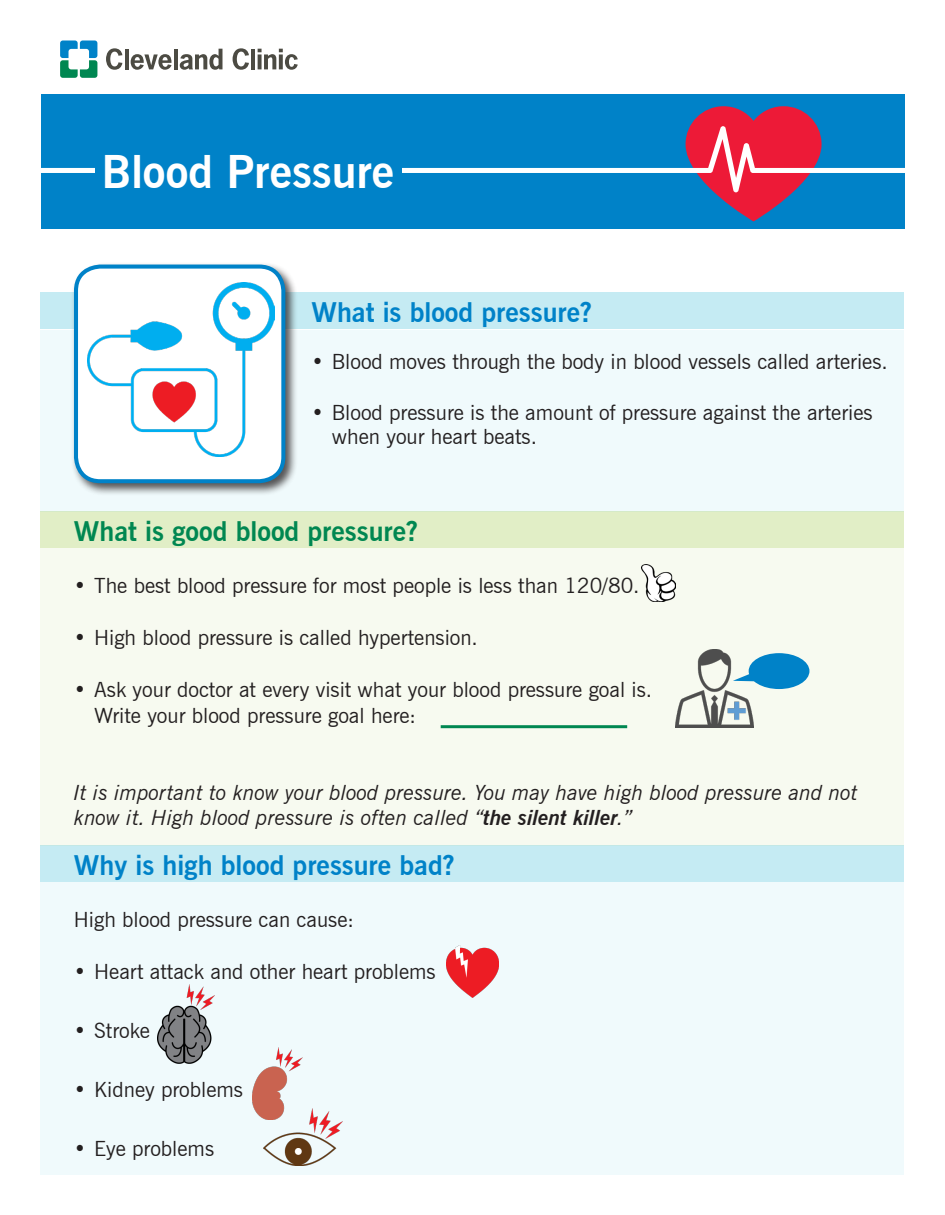
<style>
.page{position:relative;width:945px;height:1215px;background:#fff}
.page>*{position:absolute;margin:0;border:0;box-sizing:border-box;transform-origin:0 0}
.t1{font:700 45px "News Gothic BT";color:#fff}
.t2{font:700 27px "News Gothic BT";color:#0082c8}
.t3{font:700 27px "News Gothic BT";color:#008751}
.Bullets{font:21px/24px "News Gothic BT";color:#231f20}
.Bullets-2{font:italic 21px/25.2px "News Gothic BT";color:#231f20}
.s1{font-weight:700}
</style>
<div class="page">
<div style="left:40px;top:293px;width:864px;height:36px;background:#c5ebf3"></div>
<div style="left:40px;top:511px;width:864px;height:36px;background:#e1eec6"></div>
<div style="left:40px;top:845px;width:864px;height:36px;background:#c5ebf3"></div>
<div style="left:40px;top:330px;width:864px;height:181px;background:#f0fafc"></div>
<div style="left:40px;top:548px;width:864px;height:297px;background:#f7faf0"></div>
<div style="left:40px;top:882px;width:864px;height:292px;background:#f0fafc"></div>
<div style="left:71px;top:261px;width:227px;height:235px;background:#231f20;opacity:.75"></div>
<div style="left:76px;top:267px;width:207px;height:214px;background:#fff;border-radius:24px"></div>
<div style="left:74px;top:265px;width:211px;height:218px;border:4px solid #0082c8;border-radius:24px"></div>
<div style="left:41px;top:94px;width:864px;height:135px;background:#0082c8"></div>
<svg style="left:106px;top:48px;width:16px;height:22px"></svg>
<hr style="left:125px;top:49px;width:4px;height:20px;background:#4c4b43">
<svg style="left:131px;top:54px;width:41px;height:16px"></svg>
<hr style="left:174px;top:49px;width:4px;height:20px;background:#4c4b43">
<svg style="left:180px;top:49px;width:43px;height:21px"></svg>
<svg style="left:233px;top:48px;width:16px;height:22px"></svg>
<hr style="left:251px;top:49px;width:4px;height:20px;background:#4c4b43">
<svg style="left:258px;top:49px;width:40px;height:21px"></svg>
<svg style="left:60px;top:40px;width:37px;height:38px"></svg>
<svg style="left:690px;top:106px;width:127px;height:115px"></svg>
<svg style="left:41px;top:126px;width:864px;height:66px"></svg>
<div style="left:96px;top:107px;width:306px;height:99px;background:#0082c8"></div>
<div style="left:749px;top:653px;width:60px;height:36px;background:#0082c8;border-radius:50%"></div>
<img style="left:675px;top:650px;width:78px;height:78px">
<svg style="left:733px;top:671px;width:22px;height:11px"></svg>
<img style="left:641px;top:564px;width:34px;height:37px">
<img style="left:88px;top:283px;width:186px;height:174px">
<hr style="left:441px;top:725px;width:186px;height:3px;background:#008751">
<img style="left:263px;top:1109px;width:79px;height:57px">
<img style="left:446px;top:946px;width:52px;height:52px">
<img style="left:252px;top:1047px;width:51px;height:73px">
<img style="left:157px;top:985px;width:58px;height:79px">
<p class="t1" style="left:102px;top:145px;width:294px">Blood Pressure</p>
<p class="t2" style="left:312px;top:296px;width:282px">What is blood pressure?</p>
<p class="Bullets" style="left:312px;top:350px;width:578px">• Blood moves through the body in blood vessels called arteries.</p>
<p class="Bullets" style="left:332px;top:401px;width:542px;text-indent:-20px">• Blood pressure is the amount of pressure against the arteries when your heart beats.</p>
<p class="t3" style="left:74px;top:515px;width:346px">What is good blood pressure?</p>
<p class="Bullets" style="left:74px;top:573px;width:567px">• The best blood pressure for most people is less than 120/80.</p>
<p class="Bullets" style="left:74px;top:626px;width:405px">• High blood pressure is called hypertension.</p>
<p class="Bullets" style="left:94px;top:677px;width:560px;line-height:25.2px;text-indent:-20px">• Ask your doctor at every visit what your blood pressure goal is.<br>Write your blood pressure goal here:</p>
<p class="Bullets-2" style="left:74px;top:780px;width:785px">It is important to know your blood pressure. You may have high blood pressure and not know it. High blood pressure is often called “<span class="s1">the silent killer</span>.”</p>
<p class="t2" style="left:74px;top:849px;width:382px">Why is high blood pressure bad?</p>
<p class="Bullets" style="left:74px;top:907px;width:282px">High blood pressure can cause:</p>
<p class="Bullets" style="left:74px;top:960px;width:363px">• Heart attack and other heart problems</p>
<p class="Bullets" style="left:74px;top:1019px;width:77px">• Stroke</p>
<p class="Bullets" style="left:74px;top:1077px;width:171px">• Kidney problems</p>
<p class="Bullets" style="left:74px;top:1136px;width:142px">• Eye problems</p>
</div>
